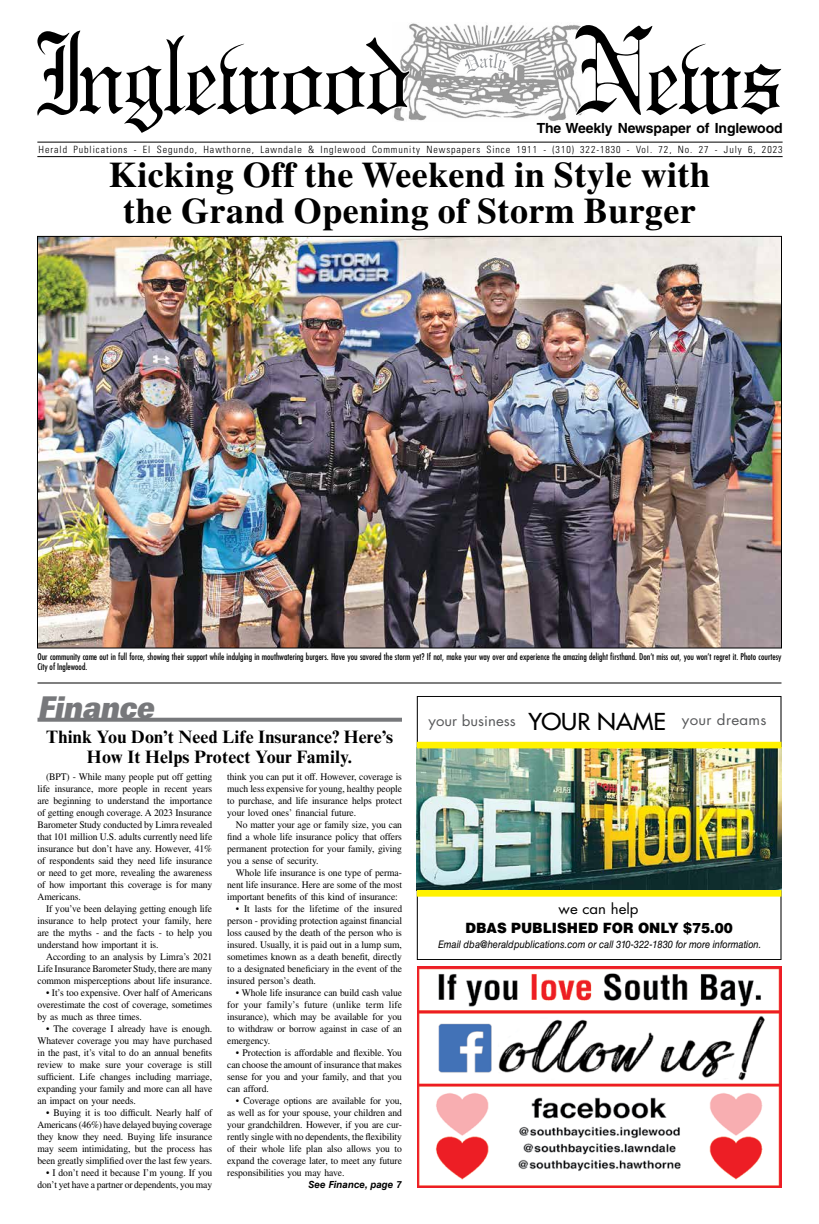
<style>
.page{position:relative;width:819px;height:1224px;background:#fff}
.page>*{position:absolute;margin:0;border:0;box-sizing:border-box;transform-origin:0 0}
.t1{font:700 36px/36px "Times LT Std";letter-spacing:.01em;color:#000;text-align:center}
.t2{font:italic 30px "Univers LT Std X Black Ex";color:#77787b;scale:.7 1}
.t3{font:700 18px/20px "Times New Roman MT Std";letter-spacing:.01em;color:#000;text-align:center}
.t4{font:900 14.2px "Helvetica LT Std";color:#000;scale:.95 1}
.t5{font:14.2px "Futura Std";color:#58595b;scale:1.06 1}
.t6{font:14.2px "Futura Std";letter-spacing:.02em;color:#58595b;scale:1.07 1}
.t7{font:14.2px "Futura Std";color:#000;scale:1.06 1}
.t8{font:700 14px "Helvetica LT Std";letter-spacing:-.01em;color:#000}
.t9{font:italic 10.4px "Helvetica LT Std";color:#000;scale:.9 1}
.t10{font:10px/12px "Times LT Std";letter-spacing:-.005em;color:#000;text-align:justify;scale:.96 1}
.t11{font:300 condensed 10px "Univers LT Std";letter-spacing:.095em;color:#000}
.t12{font:italic 700 9.8px "Helvetica LT Std";color:#000}
.t13{font:condensed 9px/9.5px "Futura Std";color:#000}
.s1{font-weight:500;font-size:22.7px;color:#000}
</style>
<div class="page">
<img style="left:409px;top:23px;width:165px;height:98px">
<svg style="left:37px;top:30px;width:374px;height:103px"></svg>
<svg style="left:574px;top:25px;width:207px;height:91px"></svg>
<svg style="left:460px;top:52px;width:46px;height:22px"></svg>
<hr style="left:37px;top:142px;width:746px;height:1px;background:#000">
<hr style="left:37px;top:156px;width:746px;height:1px;background:#000">
<svg style="left:37px;top:718px;width:365px;height:4px"></svg>
<img style="left:417px;top:748px;width:365px;height:142px">
<div style="left:417px;top:742px;width:365px;height:6px;background:#fff200"></div>
<div style="left:417px;top:890px;width:365px;height:7px;background:#fff200"></div>
<img style="left:417px;top:967px;width:364px;height:221px">
<hr style="left:37px;top:682px;width:745px;height:2px;background:#000">
<img style="left:39px;top:238px;width:741px;height:408px">
<h3 class="t8" style="left:537px;top:119px;width:247px">The Weekly Newspaper of Inglewood</h3>
<p class="t11" style="left:39px;top:143px;width:745px">Herald Publications - El Segundo, Hawthorne, Lawndale &amp; Inglewood Community Newspapers Since 1911 - (310) 322-1830 - Vol. 72, No. 27 - July 6, 2023</p>
<h1 class="t1" style="left:109px;top:156px;width:603px">Kicking Off the Weekend in Style with the Grand Opening of Storm Burger</h1>
<p class="t13" style="left:37px;top:652px;width:746px">Our community came out in full force, showing their support while indulging in mouthwatering burgers. Have you savored the storm yet? If not, make your way over and experience the amazing delight firsthand. Don’t miss out, you won’t regret it. Photo courtesy<br>City of Inglewood.</p>
<h2 class="t2" style="left:37px;top:689px;width:176px">Finance</h2>
<h3 class="t3" style="left:46px;top:726px;width:348px">Think You Don’t Need Life Insurance? Here’s<br>How It Helps Protect Your Family.</h3>
<p class="t10" style="left:37px;top:770px;width:184px;text-indent:9px">(BPT) - While many people put off getting life insurance, more people in recent years are beginning to understand the importance of getting enough coverage. A 2023 Insurance Barometer Study conducted by Limra revealed that 101 million U.S. adults currently need life insurance but don’t have any. However, 41% of respondents said they need life insurance or need to get more, revealing the awareness of how important this coverage is for many Americans.</p>
<p class="t10" style="left:37px;top:902px;width:184px;text-indent:9px">If you’ve been delaying getting enough life insurance to help protect your family, here are the myths - and the facts - to help you understand how important it is.</p>
<p class="t10" style="left:37px;top:950px;width:184px;text-indent:9px">According to an analysis by Limra’s 2021<br>Life Insurance Barometer Study, there are many common misperceptions about life insurance.</p>
<p class="t10" style="left:37px;top:986px;width:184px;text-indent:9px">• It’s too expensive. Over half of Americans overestimate the cost of coverage, sometimes by as much as three times.</p>
<p class="t10" style="left:37px;top:1022px;width:184px;text-indent:9px">• The coverage I already have is enough.<br>Whatever coverage you may have purchased in the past, it’s vital to do an annual benefits review to make sure your coverage is still sufficient. Life changes including marriage, expanding your family and more can all have an impact on your needs.</p>
<p class="t10" style="left:37px;top:1106px;width:184px;text-indent:9px">• Buying it is too difficult. Nearly half of Americans (46%) have delayed buying coverage they know they need. Buying life insurance may seem intimidating, but the process has been greatly simplified over the last few years.</p>
<p class="t10" style="left:37px;top:1166px;width:184px;text-align:right">• I don’t need it because I’m young. If you don’t yet have a partner or dependents, you may</p>
<p class="t10" style="left:227px;top:770px;width:184px">think you can put it off. However, coverage is much less expensive for young, healthy people to purchase, and life insurance helps protect your loved ones’ financial future.</p>
<p class="t10" style="left:227px;top:818px;width:184px;text-indent:9px">No matter your age or family size, you can find a whole life insurance policy that offers permanent protection for your family, giving you a sense of security.</p>
<p class="t10" style="left:227px;top:866px;width:184px;text-indent:9px">Whole life insurance is one type of perma&shy;nent life insurance. Here are some of the most important benefits of this kind of insurance:</p>
<p class="t10" style="left:227px;top:902px;width:184px;text-indent:9px">• It lasts for the lifetime of the insured person - providing protection against financial loss caused by the death of the person who is insured. Usually, it is paid out in a lump sum, sometimes known as a death benefit, directly to a designated beneficiary in the event of the insured person’s death.</p>
<p class="t10" style="left:227px;top:986px;width:184px;text-indent:9px">• Whole life insurance can build cash value for your family’s future (unlike term life insurance), which may be available for you to withdraw or borrow against in case of an emergency.</p>
<p class="t10" style="left:227px;top:1046px;width:184px;text-indent:9px">• Protection is affordable and flexible. You can choose the amount of insurance that makes sense for you and your family, and that you can afford.</p>
<p class="t10" style="left:227px;top:1094px;width:184px;text-indent:9px">• Coverage options are available for you, as well as for your spouse, your children and your grandchildren. However, if you are cur&shy;rently single with no dependents, the flexibility of their whole life plan also allows you to expand the coverage later, to meet any future responsibilities you may have.</p>
<p class="t12" style="left:309px;top:1178px;width:95px">See Finance, page 7</p>
<h3 class="t5" style="left:429px;top:711px;width:225px">your business <span class="s1">YOUR NAME</span></h3>
<h3 class="t6" style="left:682px;top:711px;width:81px">your dreams</h3>
<h3 class="t7" style="left:559px;top:900px;width:77px">we can help</h3>
<h3 class="t4" style="left:466px;top:919px;width:283px">DBAS PUBLISHED FOR ONLY $75.00</h3>
<p class="t9" style="left:438px;top:938px;width:361px">Email dba@heraldpublications.com or call 310-322-1830 for more information.</p>
</div>
